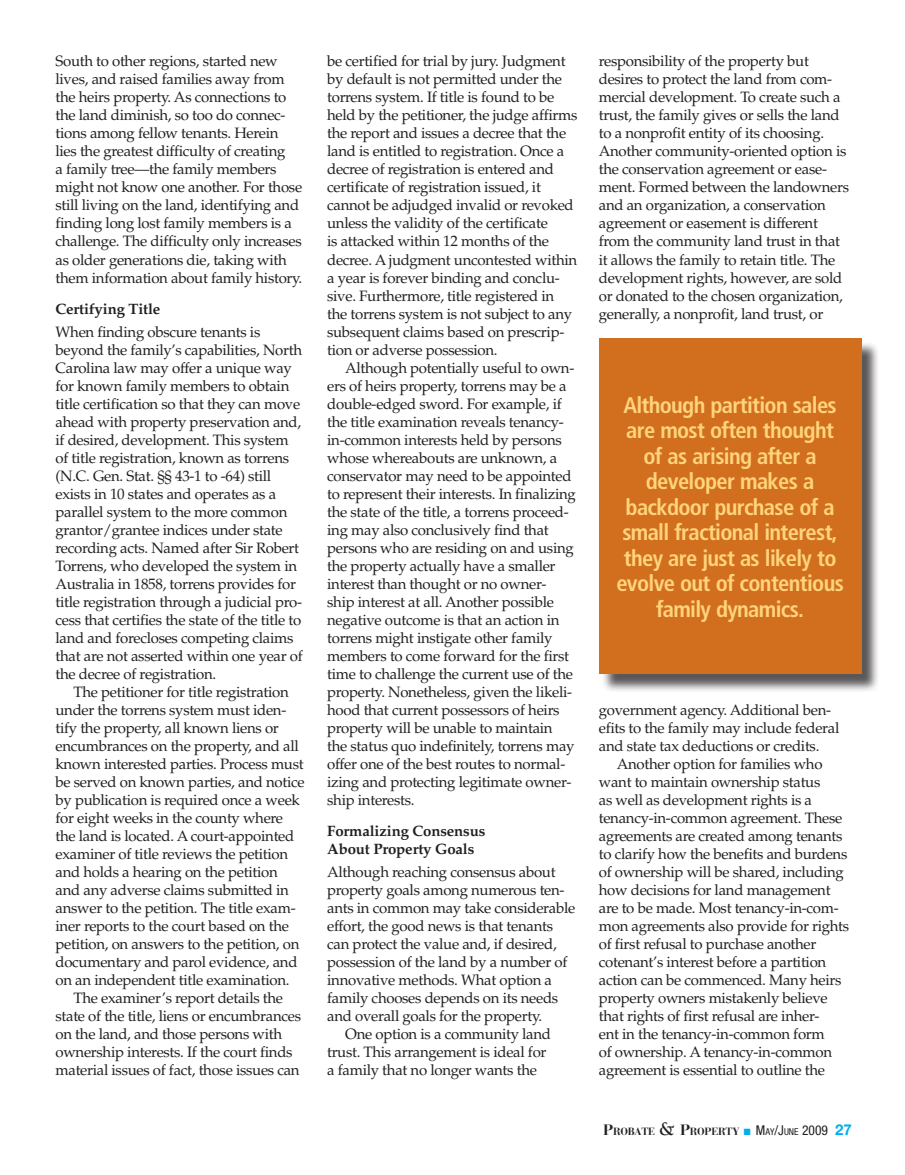
<style>
.page{position:relative;width:905px;height:1175px;background:#fff}
.page>*{position:absolute;margin:0;border:0;box-sizing:border-box;transform-origin:0 0}
.t1{font:700 condensed 22.5px/25.5px "Frutiger LT Std";letter-spacing:-.03em;color:#ffd47c;text-align:center}
.t2{font:15px/18px "Palatino LT Std";letter-spacing:-.02em;color:#231f20}
.t3{font:700 15px/18px "Palatino LT Std";letter-spacing:-.01em;color:#231f20}
.t4{font:700 10.5px "Bauer Bodoni Std";letter-spacing:-.02em;color:#231f20}
.s1{font-size:15px}
.s2{font-family:"Berkeley Std";font-size:19.5px}
.s3{font-family:"Mathematical Pi Six";font-weight:400;font-size:9px;color:#00aeef}
.s4{font-family:"Helvetica Neue LT Std";font-weight:400;font-stretch:condensed;font-size:13.5px}
.s5{font-family:"Helvetica Neue LT Std";font-weight:400;font-stretch:condensed;font-size:9.45px}
.s6{font-family:"Helvetica Neue LT Std";font-size:15px;color:#00aeef}
</style>
<div class="page">
<div style="left:601px;top:341px;width:279px;height:351px;background:#231f20;opacity:.75"></div>
<div style="left:598px;top:339px;width:263px;height:335px;background:#d16f1f"></div>
<p class="t2" style="left:56px;top:53px;width:248px">South to other regions, started new lives, and raised families away from the heirs property. As connections to the land diminish, so too do connec&shy;tions among fellow tenants. Herein lies the greatest difficulty of creating<br>a family tree—the family members might not know one another. For those still living on the land, identifying and finding long lost family members is a challenge. The difficulty only increases as older generations die, taking with them information about family history.</p>
<p class="t3" style="left:56px;top:300px;width:106px">Certifying Title</p>
<p class="t2" style="left:56px;top:323px;width:249px">When finding obscure tenants is beyond the family’s capabilities, North Carolina law may offer a unique way for known family members to obtain title certification so that they can move ahead with property preservation and, if desired, development. This system of title registration, known as torrens (N.C. Gen. Stat. §§ 43-1 to -64) still exists in 10 states and operates as a parallel system to the more common grantor/grantee indices under state recording acts. Named after Sir Robert Torrens, who developed the system in Australia in 1858, torrens provides for title registration through a judicial pro&shy;cess that certifies the state of the title to land and forecloses competing claims that are not asserted within one year of the decree of registration.</p>
<p class="t2" style="left:56px;top:683px;width:250px;text-indent:18px">The petitioner for title registration under the torrens system must iden&shy;tify the property, all known liens or encumbrances on the property, and all known interested parties. Process must be served on known parties, and notice by publication is required once a week for eight weeks in the county where the land is located. A court-appointed examiner of title reviews the petition and holds a hearing on the petition and any adverse claims submitted in answer to the petition. The title exam&shy;iner reports to the court based on the petition, on answers to the petition, on documentary and parol evidence, and on an independent title examination.</p>
<p class="t2" style="left:56px;top:989px;width:247px;text-indent:18px">The examiner’s report details the state of the title, liens or encumbrances on the land, and those persons with ownership interests. If the court finds material issues of fact, those issues can</p>
<p class="t2" style="left:327px;top:53px;width:252px">be certified for trial by jury. Judgment by default is not permitted under the torrens system. If title is found to be held by the petitioner, the judge affirms the report and issues a decree that the land is entitled to registration. Once a decree of registration is entered and certificate of registration issued, it cannot be adjudged invalid or revoked unless the validity of the certificate<br>is attacked within 12 months of the decree. A judgment uncontested within a year is forever binding and conclu&shy;sive. Furthermore, title registered in the torrens system is not subject to any subsequent claims based on prescrip&shy;tion or adverse possession.</p>
<p class="t2" style="left:327px;top:359px;width:250px;text-indent:18px">Although potentially useful to own&shy;ers of heirs property, torrens may be a double-edged sword. For example, if the title examination reveals tenancy&shy;in-common interests held by persons whose whereabouts are unknown, a conservator may need to be appointed to represent their interests. In finalizing the state of the title, a torrens proceed&shy;ing may also conclusively find that persons who are residing on and using the property actually have a smaller interest than thought or no owner&shy;ship interest at all. Another possible negative outcome is that an action in torrens might instigate other family members to come forward for the first time to challenge the current use of the property. Nonetheless, given the likeli&shy;hood that current possessors of heirs property will be unable to maintain the status quo indefinitely, torrens may offer one of the best routes to normal&shy;izing and protecting legitimate owner&shy;ship interests.</p>
<p class="t3" style="left:327px;top:822px;width:160px">Formalizing Consensus<br>About Property Goals</p>
<p class="t2" style="left:327px;top:863px;width:230px">Although reaching consensus about</p>
<p class="t2" style="left:327px;top:881px;width:239px">property goals among numerous ten-</p>
<p class="t2" style="left:327px;top:899px;width:250px">ants in common may take considerable</p>
<p class="t2" style="left:327px;top:917px;width:227px">effort, the good news is that tenants</p>
<p class="t2" style="left:327px;top:935px;width:231px">can protect the value and, if desired,</p>
<p class="t2" style="left:327px;top:953px;width:242px">possession of the land by a number of</p>
<p class="t2" style="left:327px;top:971px;width:226px">innovative methods. What option a</p>
<p class="t2" style="left:327px;top:989px;width:232px">family chooses depends on its needs</p>
<p class="t2" style="left:327px;top:1007px;width:216px">and overall goals for the property.</p>
<p class="t2" style="left:345px;top:1025px;width:207px">One option is a community land</p>
<p class="t2" style="left:327px;top:1043px;width:221px">trust. This arrangement is ideal for</p>
<p class="t2" style="left:327px;top:1061px;width:211px">a family that no longer wants the</p>
<p class="t2" style="left:598px;top:53px;width:252px">responsibility of the property but desires to protect the land from com&shy;mercial development. To create such a trust, the family gives or sells the land to a nonprofit entity of its choosing.<br>Another community-oriented option is the conservation agreement or ease&shy;ment. Formed between the landowners and an organization, a conservation agreement or easement is different from the community land trust in that it allows the family to retain title. The development rights, however, are sold or donated to the chosen organization, generally, a nonprofit, land trust, or</p>
<h1 class="t1" style="left:616px;top:392px;width:229px">Although partition sales are most often thought of as arising after a developer makes a backdoor purchase of a small fractional interest, they are just as likely to evolve out of contentious family dynamics.</h1>
<p class="t2" style="left:598px;top:701px;width:242px">government agency. Additional ben&shy;efits to the family may include federal and state tax deductions or credits.</p>
<p class="t2" style="left:598px;top:755px;width:252px;text-indent:18px">Another option for families who want to maintain ownership status<br>as well as development rights is a tenancy-in-common agreement. These agreements are created among tenants to clarify how the benefits and burdens of ownership will be shared, including how decisions for land management are to be made. Most tenancy-in-com&shy;mon agreements also provide for rights of first refusal to purchase another cotenant’s interest before a partition action can be commenced. Many heirs property owners mistakenly believe that rights of first refusal are inher-<br>ent in the tenancy-in-common form<br>of ownership. A tenancy-in-common agreement is essential to outline the</p>
<p class="t4" style="left:603px;top:1125px;width:250px"><span class="s1">P</span>ROBATE <span class="s2">&amp;</span> <span class="s1">P</span>ROPERTY <span class="s3">j</span> <span class="s4">M</span><span class="s5">AY</span><span class="s4">/J</span><span class="s5">UNE</span> <span class="s4">2009</span> <span class="s6">27</span></p>
</div>
